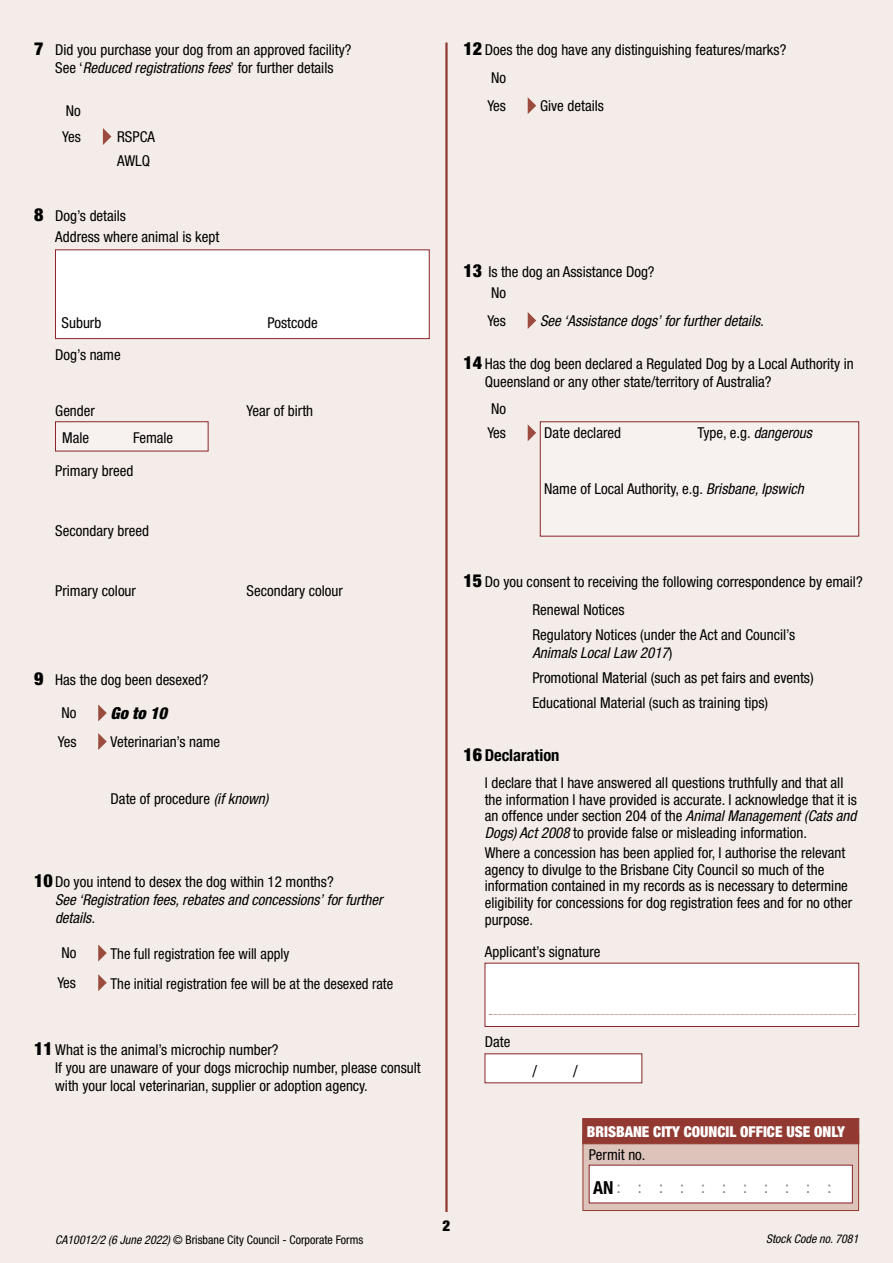
<style>
.page{position:relative;width:893px;height:1263px;background:#f3ece8}
.page>*{position:absolute;margin:0;border:0;box-sizing:border-box;transform-origin:0 0}
.t1{font:700 condensed 16.5px "Helvetica Neue LT Std";color:#000}
.t2{font:condensed 16.5px "Helvetica Neue LT Std";color:#77787b}
.t3{font:italic 900 condensed 16.5px "Helvetica Neue LT Std";color:#000}
.t4{font:condensed 16.5px "Helvetica Neue LT Std";color:#000}
.t5{font:condensed 15px/18px "Helvetica Neue LT Std";color:#000}
.t6{font:italic condensed 15px/18px "Helvetica Neue LT Std";color:#000}
.t7{font:900 condensed 15px "Helvetica Neue LT Std";color:#fff}
.t8{font:900 condensed 15px "Helvetica Neue LT Std";color:#000}
.t9{font:condensed 12px "Helvetica Neue LT Std";color:#000}
.t10{font:italic condensed 12px "Helvetica Neue LT Std";color:#000}
.s1{font-weight:900;font-size:18px}
.s2{font-style:italic}
.s3{font-weight:900;font-style:normal;font-size:18px}
.s4{font-style:normal}
.s5{font-weight:700;font-size:18px;color:#000}
</style>
<div class="page">
<div style="left:540px;top:422px;width:319px;height:114px;background:#f7f2ef"></div>
<hr style="left:445px;top:43px;width:3px;height:1169px;background:#923a32">
<svg style="left:528px;top:424px;width:8px;height:17px"></svg>
<div style="left:485px;top:963px;width:374px;height:64px;background:#fff;border:1px solid #8a2529"></div>
<div style="left:485px;top:1053px;width:157px;height:30px;background:#fff"></div>
<svg style="left:489px;top:1014px;width:366px;height:1px"></svg>
<div style="left:583px;top:1134px;width:276px;height:77px;background:#ddc4ba;border:1px solid #923a32"></div>
<div style="left:589px;top:1165px;width:264px;height:38px;background:#fff"></div>
<div style="left:583px;top:1118px;width:276px;height:26px;background:#923a32"></div>
<svg style="left:98px;top:733px;width:9px;height:17px"></svg>
<svg style="left:98px;top:704px;width:9px;height:17px"></svg>
<svg style="left:98px;top:974px;width:9px;height:17px"></svg>
<svg style="left:98px;top:944px;width:9px;height:17px"></svg>
<svg style="left:528px;top:97px;width:8px;height:17px"></svg>
<svg style="left:528px;top:312px;width:8px;height:17px"></svg>
<svg style="left:103px;top:128px;width:8px;height:17px"></svg>
<div style="left:55px;top:421px;width:153px;height:30px;background:#f7f2ef;border:1px solid #8a2529"></div>
<div style="left:55px;top:250px;width:374px;height:89px;background:#fff;border:1px solid #8a2529"></div>
<p class="t5" style="left:34px;top:41px;width:319px;text-align:center"><span class="s1">7</span> Did you purchase your dog from an approved facility?<br>See ‘<span class="s2">Reduced registrations fees</span>’ for further details</p>
<p class="t5" style="left:62px;top:98px;width:20px;line-height:26px">No<br>Yes</p>
<p class="t5" style="left:117px;top:124px;width:39px;line-height:24.5px">RSPCA<br>AWLQ</p>
<p class="t5" style="left:34px;top:206px;width:94px"><span class="s1">8</span> Dog’s details</p>
<p class="t5" style="left:55px;top:228px;width:166px">Address where animal is kept</p>
<p class="t5" style="left:62px;top:313px;width:41px">Suburb</p>
<p class="t5" style="left:267px;top:313px;width:52px">Postcode</p>
<p class="t5" style="left:55px;top:345px;width:67px">Dog’s name</p>
<p class="t5" style="left:55px;top:398px;width:41px;line-height:26.2px;text-align:center">Gender<br>Male</p>
<p class="t5" style="left:133px;top:428px;width:42px">Female</p>
<p class="t5" style="left:55px;top:462px;width:80px">Primary breed</p>
<p class="t5" style="left:55px;top:522px;width:95px">Secondary breed</p>
<p class="t5" style="left:55px;top:582px;width:82px">Primary colour</p>
<p class="t5" style="left:247px;top:402px;width:68px">Year of birth</p>
<p class="t5" style="left:247px;top:582px;width:98px">Secondary colour</p>
<p class="t5" style="left:34px;top:670px;width:176px"><span class="s1">9</span> Has the dog been desexed?</p>
<p class="t5" style="left:58px;top:698px;width:20px;line-height:28.7px">No<br>Yes</p>
<p class="t3" style="left:111px;top:703px;width:58px">Go to 10</p>
<p class="t5" style="left:111px;top:732px;width:111px">Veterinarian’s name</p>
<p class="t5" style="left:111px;top:789px;width:159px">Date of procedure <span class="s2">(if known)</span></p>
<p class="t6" style="left:55px;top:873px;width:329px;text-indent:-21px"><span class="s3">10</span> <span class="s4">Do you intend to desex the dog within 12 months?<br></span>See ‘Registration fees, rebates and concessions’ for further details.</p>
<p class="t5" style="left:62px;top:943px;width:16px">No</p>
<p class="t5" style="left:111px;top:974px;width:284px">The initial registration fee will be at the desexed rate</p>
<p class="t5" style="left:111px;top:945px;width:180px">The full registration fee will apply</p>
<p class="t5" style="left:57px;top:973px;width:20px">Yes</p>
<p class="t5" style="left:55px;top:1040px;width:367px;text-indent:-21px"><span class="s1">11</span> What is the animal’s microchip number?<br>If you are unaware of your dogs microchip number, please consult with your local veterinarian, supplier or adoption agency.</p>
<p class="t9" style="left:55px;top:1233px;width:310px"><span class="s2">CA10012/2 (6 June 2022)</span> © Brisbane City Council - Corporate Forms</p>
<p class="t5" style="left:487px;top:36px;width:300px;line-height:27.8px;text-indent:-24px"><span class="s1">12</span> Does the dog have any distinguishing features/marks?<br>No<br>Yes</p>
<p class="t5" style="left:540px;top:97px;width:65px">Give details</p>
<p class="t5" style="left:463px;top:262px;width:193px"><span class="s1">13</span> Is the dog an Assistance Dog?</p>
<p class="t6" style="left:540px;top:312px;width:225px">See ‘Assistance dogs’ for further details.</p>
<p class="t5" style="left:487px;top:278px;width:20px;line-height:27.9px">No<br>Yes</p>
<p class="t5" style="left:485px;top:355px;width:371px;text-indent:-21px"><span class="s1">14</span> Has the dog been declared a Regulated Dog by a Local Authority in<br>Queensland or any other state/territory of Australia?</p>
<p class="t5" style="left:544px;top:423px;width:78px">Date declared</p>
<p class="t5" style="left:487px;top:397px;width:20px;line-height:23.4px">No<br>Yes</p>
<p class="t5" style="left:697px;top:423px;width:116px">Type, e.g. <span class="s2">dangerous</span></p>
<p class="t5" style="left:544px;top:480px;width:261px">Name of Local Authority, e.g. <span class="s2">Brisbane, Ipswich</span></p>
<p class="t5" style="left:532px;top:568px;width:332px;line-height:27.6px;text-indent:-69px"><span class="s1">15</span> Do you consent to receiving the following correspondence by email?<br>Renewal Notices</p>
<p class="t5" style="left:532px;top:626px;width:264px">Regulatory Notices (under the Act and Council’s<br><span class="s2">Animals Local Law 2017</span>)</p>
<p class="t5" style="left:532px;top:664px;width:283px;line-height:25.5px">Promotional Material (such as pet fairs and events)<br>Educational Material (such as training tips)</p>
<p class="t1" style="left:463px;top:745px;width:97px"><span class="s1">16</span> Declaration</p>
<p class="t5" style="left:485px;top:774px;width:374px;line-height:16.5px">I declare that I have answered all questions truthfully and that all the information I have provided is accurate. I acknowledge that it is an offence under section 204 of the <span class="s2">Animal Management (Cats and Dogs) Act 2008</span> to provide false or misleading information.</p>
<p class="t5" style="left:485px;top:845px;width:369px;line-height:16.6px">Where a concession has been applied for, I authorise the relevant agency to divulge to the Brisbane City Council so much of the information contained in my records as is necessary to determine eligibility for concessions for dog registration fees and for no other purpose.</p>
<p class="t5" style="left:485px;top:942px;width:117px">Applicant’s signature</p>
<p class="t8" style="left:443px;top:1216px;width:9px">2</p>
<p class="t5" style="left:485px;top:1033px;width:27px">Date</p>
<p class="t4" style="left:532px;top:1062px;width:6px">/</p>
<p class="t4" style="left:573px;top:1062px;width:6px">/</p>
<p class="t7" style="left:587px;top:1122px;width:259px">BRISBANE CITY COUNCIL OFFICE USE ONLY</p>
<p class="t5" style="left:589px;top:1145px;width:58px">Permit no.</p>
<p class="t2" style="left:593px;top:1178px;width:240px"><span class="s5">AN</span>:::::::::::</p>
<p class="t10" style="left:766px;top:1232px;width:94px">Stock Code no. 7081</p>
</div>
